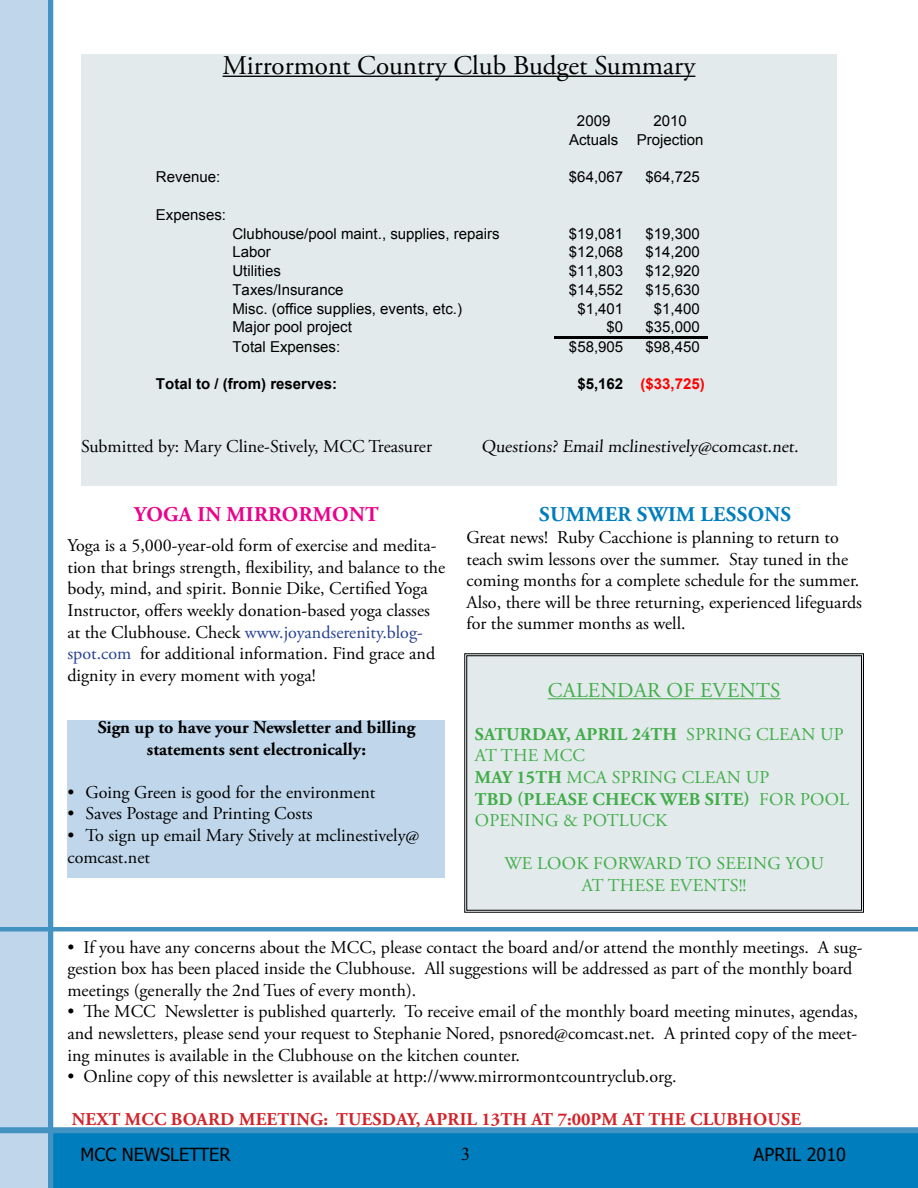
<style>
.page{position:relative;width:918px;height:1188px;background:#fff}
.page>*{position:absolute;margin:0;border:0;box-sizing:border-box;transform-origin:0 0}
.t1{font:27px "Adobe Garamond Pro";color:#000}
.t2{font:700 21px "Adobe Garamond Pro";letter-spacing:.015em;color:#007dbd}
.t3{font:700 21px "Adobe Garamond Pro";letter-spacing:.015em;color:#ec008c}
.t4{font:21px "Adobe Garamond Pro";letter-spacing:.015em;color:#41ad49}
.t5{font:18px/21.6px "Adobe Garamond Pro";color:#000}
.t6{font:18px "Adobe Garamond Pro";letter-spacing:.015em;color:#41ad49}
.t7{font:700 18px/21.6px "Adobe Garamond Pro";color:#000;text-align:center}
.t8{font:700 18px "Adobe Garamond Pro";letter-spacing:.015em;color:#d2232a}
.t9{font:700 18px "Adobe Garamond Pro";letter-spacing:.015em;color:#41ad49}
.t10{font:18px "Tahoma";color:#000}
.t11{font:18px "Times New Roman";color:#000}
.t12{font:15px/18.8px "Arial";color:#000}
.t13{font:700 15px "Arial";color:#000}
.t14{font:700 15px "Arial";color:#f00}
.s1{color:#000}
.s2{color:#25408f}
.s3{font-weight:400}
.s4{font-weight:700}
</style>
<div class="page">
<div style="left:51px;top:1132px;width:867px;height:56px;background:#007dbd"></div>
<div style="left:47px;top:0;width:6px;height:1188px;background:#4292c2"></div>
<div style="left:0;top:0;width:48px;height:1188px;background:#c0d7eb"></div>
<div style="left:0;top:1127px;width:918px;height:6px;background:#4292c2"></div>
<div style="left:81px;top:54px;width:756px;height:432px;background:#e2eaeb"></div>
<hr style="left:223px;top:76px;width:472px;height:1px;background:#000">
<div style="left:0;top:927px;width:918px;height:5px;background:#4292c2"></div>
<hr style="left:555px;top:336px;width:153px;height:3px;background:#000">
<div style="left:464px;top:653px;width:400px;height:260px;background:#e2eaeb"></div>
<div style="left:466px;top:655px;width:396px;height:256px;border:1px solid #000"></div>
<div style="left:68px;top:720px;width:378px;height:158px;background:#c0d7eb"></div>
<h1 class="t1" style="left:223px;top:49px;width:474px">Mirrormont Country Club Budget Summary</h1>
<p class="t12" style="left:569px;top:112px;width:136px;text-indent:84px">2010<br>Actuals Projection</p>
<p class="t12" style="left:577px;top:112px;width:35px">2009</p>
<p class="t12" style="left:156px;top:168px;width:66px">Revenue:</p>
<p class="t12" style="left:569px;top:168px;width:56px">$64,067</p>
<p class="t12" style="left:645px;top:168px;width:56px">$64,725</p>
<p class="t12" style="left:156px;top:205px;width:72px">Expenses:</p>
<p class="t12" style="left:232px;top:224px;width:269px">Clubhouse/pool maint., supplies, repairs</p>
<p class="t12" style="left:569px;top:224px;width:56px">$19,081</p>
<p class="t12" style="left:645px;top:224px;width:56px">$19,300</p>
<p class="t12" style="left:232px;top:243px;width:40px">Labor</p>
<p class="t12" style="left:569px;top:243px;width:56px">$12,068</p>
<p class="t12" style="left:645px;top:243px;width:56px">$14,200</p>
<p class="t12" style="left:232px;top:262px;width:50px">Utilities</p>
<p class="t12" style="left:569px;top:262px;width:56px">$11,803</p>
<p class="t12" style="left:645px;top:262px;width:56px">$12,920</p>
<p class="t12" style="left:232px;top:280px;width:113px">Taxes/Insurance</p>
<p class="t12" style="left:569px;top:280px;width:56px">$14,552</p>
<p class="t12" style="left:645px;top:280px;width:56px">$15,630</p>
<p class="t12" style="left:232px;top:299px;width:231px">Misc. (office supplies, events, etc.)</p>
<p class="t12" style="left:577px;top:299px;width:47px">$1,401</p>
<p class="t12" style="left:654px;top:299px;width:47px">$1,400</p>
<p class="t12" style="left:232px;top:317px;width:121px">Major pool project</p>
<p class="t12" style="left:607px;top:317px;width:18px">$0</p>
<p class="t12" style="left:645px;top:317px;width:56px">$35,000</p>
<p class="t12" style="left:232px;top:338px;width:109px">Total Expenses:</p>
<p class="t12" style="left:569px;top:338px;width:56px">$58,905</p>
<p class="t12" style="left:645px;top:338px;width:56px">$98,450</p>
<p class="t13" style="left:156px;top:374px;width:183px">Total to / (from) reserves:</p>
<p class="t14" style="left:577px;top:374px;width:129px"><span class="s1">$5,162</span> ($33,725)</p>
<p class="t5" style="left:81px;top:436px;width:353px">Submitted by: Mary Cline-Stively, MCC Treasurer</p>
<p class="t5" style="left:482px;top:436px;width:321px">Questions? Email mclinestively@comcast.net.</p>
<p class="t3" style="left:134px;top:502px;width:246px">YOGA IN MIRRORMONT</p>
<p class="t5" style="left:68px;top:535px;width:379px">Yoga is a 5,000-year-old form of exercise and medita&shy;tion that brings strength, flexibility, and balance to the body, mind, and spirit. Bonnie Dike, Certified Yoga Instructor, offers weekly donation-based yoga classes at the Clubhouse. Check <span class="s2">www.joyandserenity.blog&shy;spot.com</span> for additional information. Find grace and dignity in every moment with yoga!</p>
<p class="t7" style="left:98px;top:717px;width:320px">SIGN UP TO HAVE YOUR NEWSLETTER AND BILLING<br>STATEMENTS SENT ELECTRONICALLY:</p>
<p class="t5" style="left:68px;top:782px;width:310px">• Going Green is good for the environment</p>
<p class="t5" style="left:68px;top:804px;width:247px">• Saves Postage and Printing Costs</p>
<p class="t5" style="left:68px;top:825px;width:353px">• To sign up email Mary Stively at mclinestively@ comcast.net</p>
<p class="t2" style="left:539px;top:503px;width:29px">SUMME</p>
<p class="t2" style="left:617px;top:503px;width:172px">R SWIM LESS ONS</p>
<p class="t5" style="left:466px;top:527px;width:397px">Great news! Ruby Cacchione is planning to return to teach swim lessons over the summer. Stay tuned in the coming months for a complete schedule for the summer.<br>Also, there will be three returning, experienced lifeguards for the summer months as well.</p>
<p class="t4" style="left:548px;top:677px;width:69px">calendar</p>
<p class="t4" style="left:666px;top:677px;width:88px">of events</p>
<p class="t9" style="left:475px;top:724px;width:224px">SATURDAY, AP RIL 24TH <span class="s3">spring</span></p>
<p class="t6" style="left:756px;top:723px;width:88px">clean up</p>
<p class="t6" style="left:475px;top:745px;width:112px">at the MCC</p>
<p class="t9" style="left:475px;top:767px;width:14px">MAY</p>
<p class="t6" style="left:517px;top:767px;width:107px"><span class="s4">15TH</span> MCA spring</p>
<p class="t6" style="left:682px;top:767px;width:88px">clean up</p>
<p class="t9" style="left:475px;top:788px;width:61px">TBD (PLEASE</p>
<p class="t9" style="left:593px;top:788px;width:180px">CHECK WEB SITE) <span class="s3">for</span></p>
<p class="t6" style="left:800px;top:788px;width:51px">Pool</p>
<p class="t6" style="left:475px;top:810px;width:49px">opening</p>
<p class="t6" style="left:563px;top:810px;width:33px">&amp; pot</p>
<p class="t6" style="left:619px;top:810px;width:37px">luck</p>
<p class="t6" style="left:504px;top:853px;width:58px">we look</p>
<p class="t6" style="left:593px;top:853px;width:14px">forward</p>
<p class="t6" style="left:686px;top:853px;width:74px">to seeing</p>
<p class="t6" style="left:786px;top:853px;width:40px">yo u</p>
<p class="t6" style="left:582px;top:875px;width:166px">at these eventS!!</p>
<p class="t5" style="left:67px;top:937px;width:797px">• If you have any concerns about the MCC, please contact the board and/or attend the monthly meetings. A sug&shy;gestion box has been placed inside the Clubhouse. All suggestions will be addressed as part of the monthly board meetings (generally the 2nd Tues of every month).</p>
<p class="t5" style="left:67px;top:1002px;width:792px;text-align:justify">• The MCC Newsletter is published quarterly. To receive email of the monthly board meeting minutes, agendas, and newsletters, please send your request to Stephanie Nored, psnored@comcast.net. A printed copy of the meet&shy;ing minutes is available in the Clubhouse on the kitchen counter.</p>
<p class="t5" style="left:67px;top:1066px;width:611px">• Online copy of this newsletter is available at http://www.mirrormontcountryclub.org.</p>
<p class="t8" style="left:72px;top:1109px;width:277px">NEXT MCC BOARD MEETING: TUESDAY</p>
<p class="t8" style="left:416px;top:1109px;width:300px">, APRIL 13TH AT 7:00PM AT THE CLUB</p>
<p class="t8" style="left:738px;top:1109px;width:42px">HOUSE</p>
<p class="t10" style="left:81px;top:1143px;width:151px">MCC NEWSLETTER</p>
<p class="t11" style="left:461px;top:1142px;width:10px">3</p>
<p class="t10" style="left:754px;top:1143px;width:94px">APRIL 2010</p>
</div>
